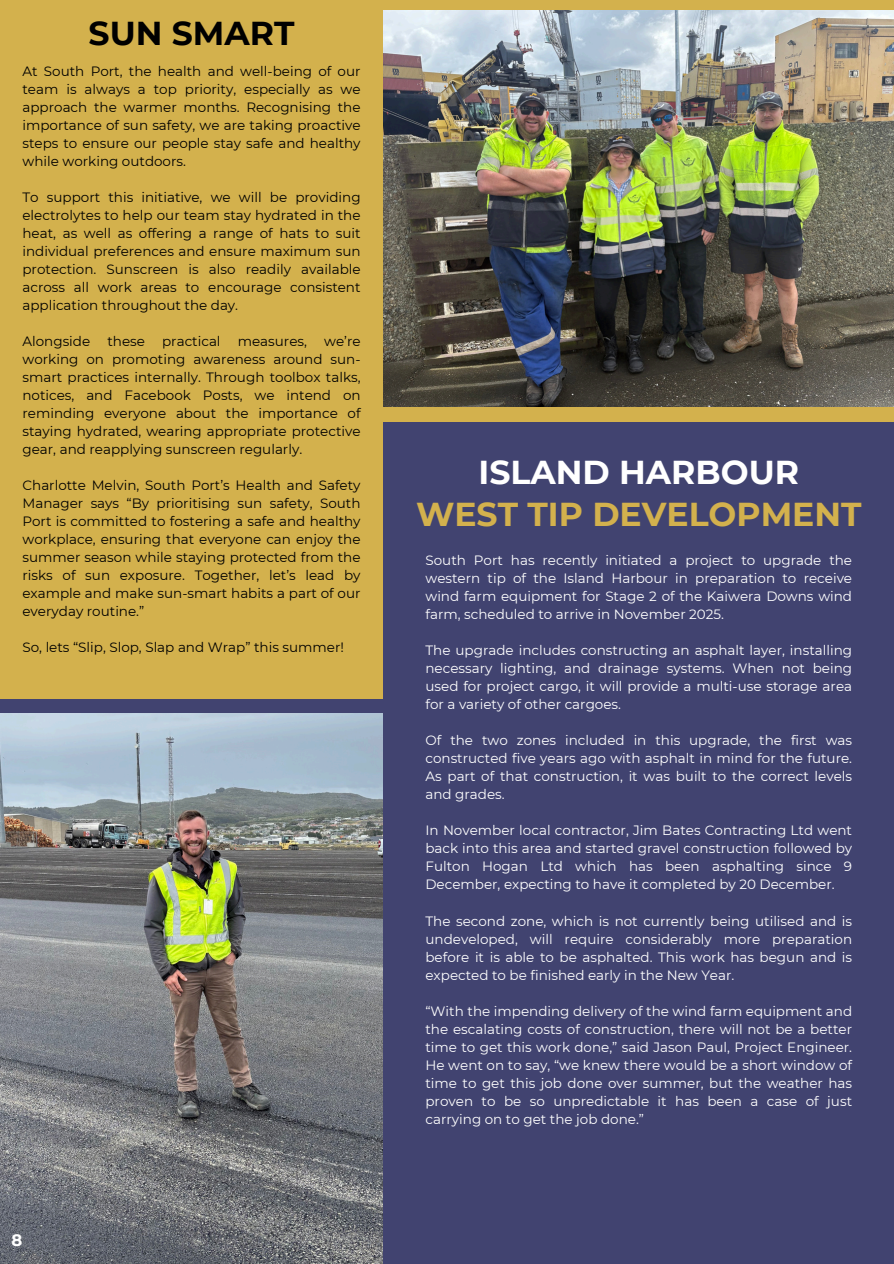
<style>
.page{position:relative;width:894px;height:1264px;background:#fff}
.page>*{position:absolute;margin:0;border:0;box-sizing:border-box;transform-origin:0 0}
.t1{font:700 33px/41.7px "Montserrat";color:#d3b14d;text-align:center}
.t2{font:700 33px "Montserrat";color:#000}
.t3{font:700 16.5px "Montserrat";color:#fff}
.t4{font:13.5px/18px "Montserrat";color:#fff;text-align:justify}
.t5{font:13.5px/18px "Montserrat";color:#000;text-align:justify}
.s1{color:#fff}
</style>
<div class="page">
<div style="left:0;top:0;width:893px;height:1263px;background:#d3b14d"></div>
<div style="left:0;top:698px;width:395px;height:344px;background:#414370"></div>
<img style="left:0;top:714px;width:383px;height:549px">
<div style="left:383px;top:422px;width:510px;height:841px;background:#414370"></div>
<img style="left:384px;top:11px;width:509px;height:395px">
<p class="t2" style="left:89px;top:13px;width:207px">SUN SMART</p>
<p class="t5" style="left:22px;top:62px;width:339px">At South Port, the health and well-being of our team is always a top priority, especially as we approach the warmer months. Recognising the importance of sun safety, we are taking proactive steps to ensure our people stay safe and healthy while working outdoors.</p>
<p class="t5" style="left:22px;top:188px;width:339px">To support this initiative, we will be providing electrolytes to help our team stay hydrated in the heat, as well as offering a range of hats to suit individual preferences and ensure maximum sun protection. Sunscreen is also readily available across all work areas to encourage consistent application throughout the day.</p>
<p class="t5" style="left:22px;top:332px;width:69px">Alongside</p>
<p class="t5" style="left:107px;top:332px;width:39px">these</p>
<p class="t5" style="left:162px;top:332px;width:60px">practical</p>
<p class="t5" style="left:238px;top:332px;width:71px">measures,</p>
<p class="t5" style="left:22px;top:332px;width:339px;text-indent:301px">we’re working on promoting awareness around sun&shy;smart practices internally. Through toolbox talks, notices, and Facebook Posts, we intend on reminding everyone about the importance of staying hydrated, wearing appropriate protective gear, and reapplying sunscreen regularly.</p>
<p class="t5" style="left:22px;top:476px;width:339px">Charlotte Melvin, South Port’s Health and Safety Manager says “By prioritising sun safety, South Port is committed to fostering a safe and healthy workplace, ensuring that everyone can enjoy the summer season while staying protected from the risks of sun exposure. Together, let’s lead by example and make sun-smart habits a part of our everyday routine.”</p>
<p class="t5" style="left:22px;top:638px;width:323px">So, lets “Slip, Slop, Slap and Wrap” this summer!</p>
<p class="t3" style="left:12px;top:1229px;width:12px">8</p>
<p class="t1" style="left:416px;top:451px;width:447px"><span class="s1">ISLAND HARBOUR<br></span>WEST TIP DEVELOPMENT</p>
<p class="t4" style="left:425px;top:551px;width:428px">South Port has recently initiated a project to upgrade the western tip of the Island Harbour in preparation to receive wind farm equipment for Stage 2 of the Kaiwera Downs wind farm, scheduled to arrive in November 2025.</p>
<p class="t4" style="left:425px;top:641px;width:428px">The upgrade includes constructing an asphalt layer, installing necessary lighting, and drainage systems. When not being used for project cargo, it will provide a multi-use storage area for a variety of other cargoes.</p>
<h1 class="t4" style="left:425px;top:731px;width:428px">Of the two zones included in this upgrade, the first was constructed five years ago with asphalt in mind for the future.<br>As part of that construction, it was built to the correct levels and grades.</h1>
<p class="t4" style="left:425px;top:821px;width:428px">In November local contractor, Jim Bates Contracting Ltd went back into this area and started gravel construction followed by Fulton Hogan Ltd which has been asphalting since 9<br>December, expecting to have it completed by 20 December.</p>
<p class="t4" style="left:425px;top:911px;width:428px">The second zone, which is not currently being utilised and is undeveloped, will require considerably more preparation before it is able to be asphalted. This work has begun and is expected to be finished early in the New Year.</p>
<p class="t4" style="left:425px;top:1001px;width:428px">“With the impending delivery of the wind farm equipment and the escalating costs of construction, there will not be a better time to get this work done,” said Jason Paul, Project Engineer.<br>He went on to say, “we knew there would be a short window of time to get this job done over summer, but the weather has proven to be so unpredictable it has been a case of just carrying on to get the job done.”</p>
</div>
